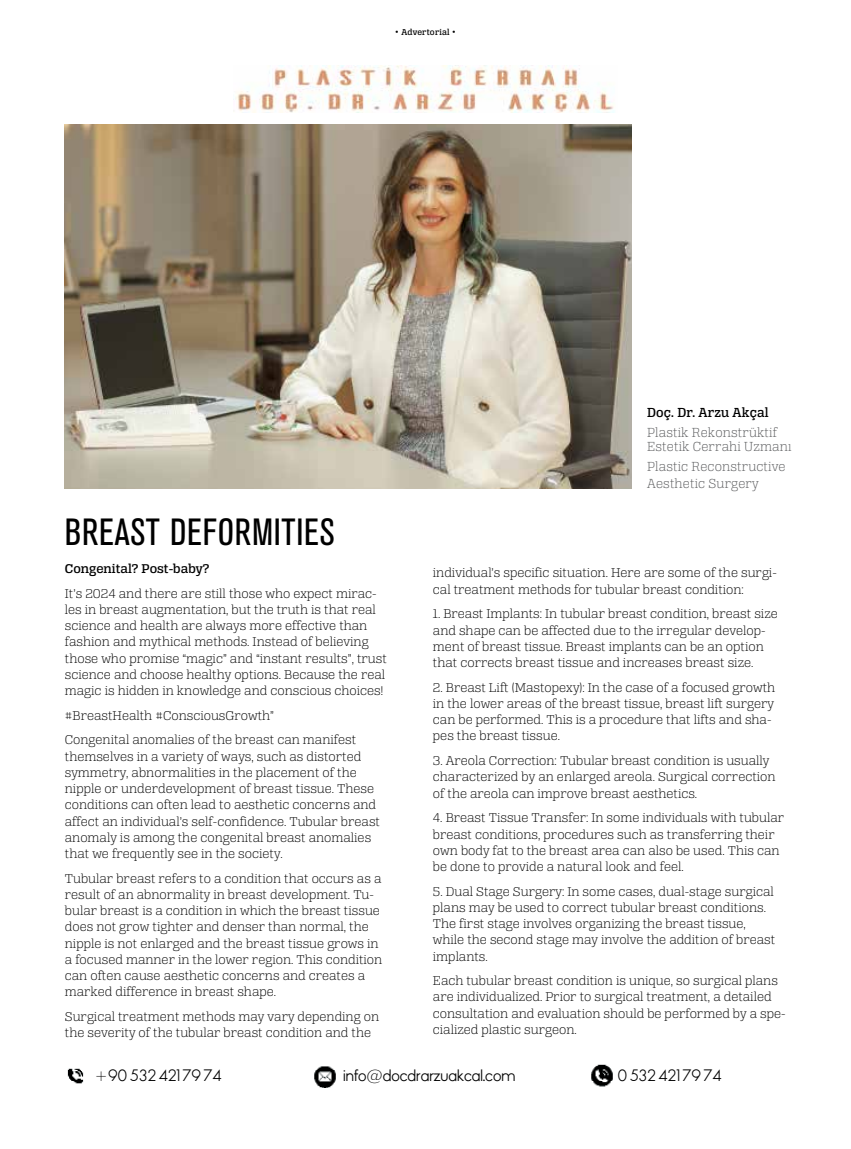
<style>
.page{position:relative;width:851px;height:1149px;background:#fff}
.page>*{position:absolute;margin:0;border:0;box-sizing:border-box;transform-origin:0 0}
.t1{font:37.5px "Akzidenz Grotesk BE Cn Ti";letter-spacing:.02em;color:#000}
.t2{font:500 15px "Elle Nova C Std";color:#000}
.t3{font:13.95px/13.8px "Alianza Slab 200";letter-spacing:.01em;color:#58595b}
.t4{font:13.95px "Alianza Slab 500";letter-spacing:.01em;color:#000}
.t5{font:13.5px/16.2px "Alianza Slab 200";color:#000}
.t6{font:13.5px "Alianza Slab 500";color:#000}
.t7{font:9px "Alianza Slab 500";letter-spacing:.02em;color:#000}
.s1{font-family:"Gotham Light TR"}
</style>
<div class="page">
<img style="left:65px;top:124px;width:566px;height:364px">
<img style="left:591px;top:1064px;width:22px;height:22px">
<img style="left:314px;top:1066px;width:22px;height:20px">
<img style="left:67px;top:1068px;width:17px;height:16px">
<img style="left:236px;top:66px;width:379px;height:47px">
<p class="t7" style="left:395px;top:26px;width:63px"><span class="s1">•</span> Advertorial <span class="s1">•</span></p>
<h1 class="t1" style="left:65px;top:511px;width:271px">BREAST DEFORMITIES</h1>
<p class="t6" style="left:65px;top:560px;width:146px">Congenital? Post-baby?</p>
<p class="t5" style="left:65px;top:585px;width:323px">It’s 2024 and there are still those who expect mirac&shy;les in breast augmentation, but the truth is that real science and health are always more effective than fashion and mythical methods. Instead of believing those who promise “magic” and “instant results”, trust science and choose healthy options. Because the real magic is hidden in knowledge and conscious choices!</p>
<p class="t5" style="left:65px;top:702px;width:293px;line-height:24.8px">#BreastHealth #ConsciousGrowth”<br>Congenital anomalies of the breast can manifest</p>
<p class="t5" style="left:65px;top:747px;width:317px">themselves in a variety of ways, such as distorted symmetry, abnormalities in the placement of the nipple or underdevelopment of breast tissue. These conditions can often lead to aesthetic concerns and affect an individual’s self-confidence. Tubular breast anomaly is among the congenital breast anomalies that we frequently see in the society.</p>
<p class="t5" style="left:65px;top:869px;width:319px">Tubular breast refers to a condition that occurs as a result of an abnormality in breast development. Tu&shy;bular breast is a condition in which the breast tissue does not grow tighter and denser than normal, the nipple is not enlarged and the breast tissue grows in a focused manner in the lower region. This condition can often cause aesthetic concerns and creates a marked difference in breast shape.</p>
<p class="t5" style="left:65px;top:1007px;width:316px">Surgical treatment methods may vary depending on the severity of the tubular breast condition and the</p>
<p class="t4" style="left:647px;top:404px;width:123px">Doç. Dr. Arzu Akçal</p>
<p class="t3" style="left:647px;top:425px;width:146px">Plastik Rekonstrüktif<br>Estetik Cerrahi Uzmanı</p>
<p class="t3" style="left:647px;top:458px;width:140px;line-height:16.8px">Plastic Reconstructive<br>Aesthetic Surgery</p>
<p class="t5" style="left:433px;top:564px;width:345px">individual’s specific situation. Here are some of the surgi&shy;cal treatment methods for tubular breast condition:</p>
<p class="t5" style="left:433px;top:605px;width:346px">1. Breast Implants: In tubular breast condition, breast size and shape can be affected due to the irregular develop&shy;ment of breast tissue. Breast implants can be an option that corrects breast tissue and increases breast size.</p>
<p class="t5" style="left:433px;top:679px;width:344px">2. Breast Lift (Mastopexy): In the case of a focused growth in the lower areas of the breast tissue, breast lift surgery can be performed. This is a procedure that lifts and sha&shy;pes the breast tissue.</p>
<p class="t5" style="left:433px;top:752px;width:344px">3. Areola Correction: Tubular breast condition is usually characterized by an enlarged areola. Surgical correction of the areola can improve breast aesthetics.</p>
<p class="t5" style="left:433px;top:809px;width:353px">4. Breast Tissue Transfer: In some individuals with tubular breast conditions, procedures such as transferring their own body fat to the breast area can also be used. This can be done to provide a natural look and feel.</p>
<p class="t5" style="left:433px;top:882px;width:344px">5. Dual Stage Surgery: In some cases, dual-stage surgical plans may be used to correct tubular breast conditions.<br>The first stage involves organizing the breast tissue, while the second stage may involve the addition of breast implants.</p>
<p class="t5" style="left:433px;top:972px;width:354px">Each tubular breast condition is unique, so surgical plans are individualized. Prior to surgical treatment, a detailed consultation and evaluation should be performed by a spe&shy;cialized plastic surgeon.</p>
<p class="t2" style="left:95px;top:1066px;width:128px">+90 532 421 79 74</p>
<p class="t2" style="left:343px;top:1066px;width:174px">info@docdrarzuakcal.com</p>
<p class="t2" style="left:617px;top:1066px;width:105px">0 532 421 79 74</p>
</div>
